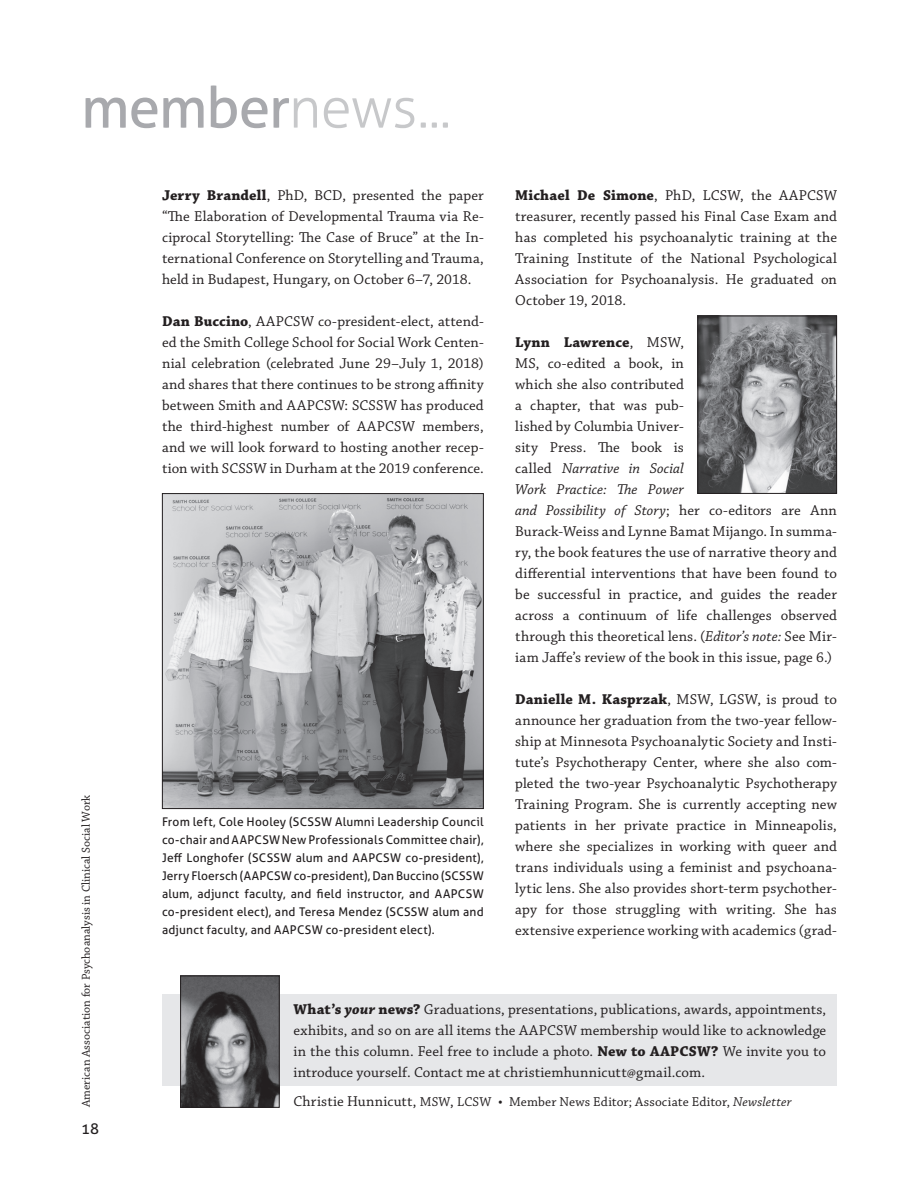
<style>
.page{position:relative;width:918px;height:1188px;background:#fff}
.page>*{position:absolute;margin:0;border:0;box-sizing:border-box;transform-origin:0 0}
.t1{font:300 57px "Aller";color:#c7c8ca}
.t2{font:15px/21px "Chaparral Pro";letter-spacing:.005em;color:#231f20;text-align:justify}
.t3{font:15px "Aller";color:#231f20}
.t4{font:13.5px "Chaparral Pro";letter-spacing:.01em;color:#231f20}
.t5{font:12px/18px "Aller";letter-spacing:.015em;color:#231f20;text-align:justify}
.t6{font:12px "Chaparral Pro";color:#231f20}
.s1{font-weight:400;color:#a8a9ad}
.s2{font-weight:700}
.s3{font-style:italic}
.s4{font-weight:700;font-style:italic}
.s5{font-size:15px}
</style>
<div class="page">
<div style="left:162px;top:994px;width:675px;height:92px;background:#e6e7e9"></div>
<img style="left:182px;top:978px;width:96px;height:128px">
<div style="left:180px;top:976px;width:100px;height:132px;border:1px solid #231f20"></div>
<img style="left:164px;top:495px;width:318px;height:312px">
<div style="left:162px;top:493px;width:322px;height:316px;border:1px solid #231f20"></div>
<img style="left:700px;top:318px;width:135px;height:174px">
<div style="left:698px;top:316px;width:139px;height:178px;border:1px solid #231f20"></div>
<h1 class="t1" style="left:81px;top:73px;width:372px"><span class="s1">member</span>news...</h1>
<p class="t6" style="left:79px;top:1107px;width:314px;rotate:-90deg">American Association for Psychoanalysis in Clinical Social Work</p>
<p class="t3" style="left:81px;top:1120px;width:19px">18</p>
<p class="t2" style="left:162px;top:185px;width:323px"><span class="s2">Jerry Brandell</span>, PhD, BCD, presented the paper “The Elaboration of Developmental Trauma via Re&shy;ciprocal Storytelling: The Case of Bruce” at the In&shy;ternational Conference on Storytelling and Trauma, held in Budapest, Hungary, on October 6–7, 2018.</p>
<p class="t2" style="left:162px;top:311px;width:323px"><span class="s2">Dan Buccino</span>, AAPCSW co-president-elect, attend&shy;ed the Smith College School for Social Work Centen&shy;nial celebration (celebrated June 29–July 1, 2018) and shares that there continues to be strong affinity between Smith and AAPCSW: SCSSW has produced the third-highest number of AAPCSW members, and we will look forward to hosting another recep&shy;tion with SCSSW in Durham at the 2019 conference.</p>
<p class="t5" style="left:162px;top:813px;width:323px">From left, Cole Hooley (SCSSW Alumni Leadership Council co-chair and AAPCSW New Professionals Committee chair), Jeff Longhofer (SCSSW alum and AAPCSW co-president), Jerry Floersch (AAPCSW co-president), Dan Buccino (SCSSW alum, adjunct faculty, and field instructor, and AAPCSW co-president elect), and Teresa Mendez (SCSSW alum and adjunct faculty, and AAPCSW co-president elect).</p>
<p class="t2" style="left:515px;top:185px;width:323px"><span class="s2">Michael De Simone</span>, PhD, LCSW, the AAPCSW treasurer, recently passed his Final Case Exam and has completed his psychoanalytic training at the Training Institute of the National Psychological Association for Psychoanalysis. He graduated on October 19, 2018.</p>
<p class="t2" style="left:515px;top:332px;width:323px;text-align:left"><span class="s2">Lynn Lawrence</span>, MSW,<br>MS, co-edited a book, in<br>which she also contributed<br>a chapter, that was pub-<br>lished by Columbia Univer-<br>sity Press. The book is<br>called <span class="s3">Narrative in Social<br>Work Practice: The Power<br>and Possibility of Story</span>; her co-editors are Ann Burack-Weiss and Lynne Bamat Mijango. In summa&shy;ry, the book features the use of narrative theory and differential interventions that have been found to be successful in practice, and guides the reader across a continuum of life challenges observed through this theoretical lens. (<span class="s3">Editor’s note:</span> See Mir&shy;iam Jaffe’s review of the book in this issue, page 6.)</p>
<p class="t2" style="left:515px;top:689px;width:323px"><span class="s2">Danielle M. Kasprzak</span>, MSW, LGSW, is proud to announce her graduation from the two-year fellow&shy;ship at Minnesota Psychoanalytic Society and Insti&shy;tute’s Psychotherapy Center, where she also com&shy;pleted the two-year Psychoanalytic Psychotherapy Training Program. She is currently accepting new patients in her private practice in Minneapolis, where she specializes in working with queer and trans individuals using a feminist and psychoana&shy;lytic lens. She also provides short-term psychother&shy;apy for those struggling with writing. She has extensive experience working with academics (grad-</p>
<p class="t2" style="left:293px;top:999px;width:534px"><span class="s2">What’s</span> <span class="s4">your</span> <span class="s2">news?</span> Graduations, presentations, publications, awards, appointments, exhibits, and so on are all items the AAPCSW membership would like to acknowledge in the this column. Feel free to include a photo. <span class="s2">New to AAPCSW?</span> We invite you to introduce yourself. Contact me at christiemhunnicutt@gmail.com.</p>
<p class="t4" style="left:293px;top:1094px;width:500px"><span class="s5">Christie Hunnicutt,</span> MSW<span class="s5">,</span> LCSW <span class="s5">•</span> Member News Editor; Associate Editor, <span class="s3">Newsletter</span></p>
</div>
